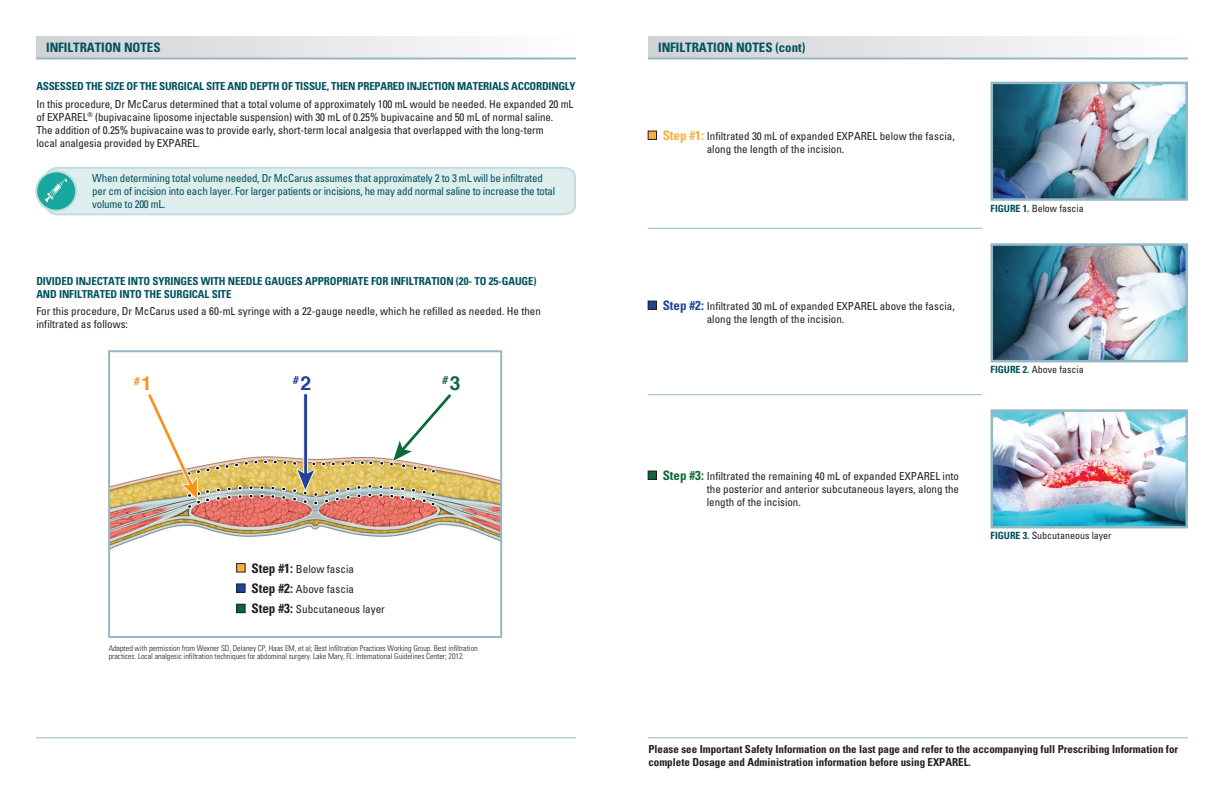
<style>
.page{position:relative;width:1224px;height:792px;background:#fff}
.page>*{position:absolute;margin:0;border:0;box-sizing:border-box;transform-origin:0 0}
.Body{font:700 condensed 13px "Univers";letter-spacing:-.005em;color:#005260}
.t1{font:condensed 11.1px "Univers";color:#231f20}
.t2{font:condensed 11px/13px "Univers";letter-spacing:-.005em;color:#231f20}
.t3{font:700 condensed 11px/13px "Univers";letter-spacing:-.01em;color:#005260}
.t4{font:condensed 11px/13px "Univers";letter-spacing:-.02em;color:#005260}
.t5{font:700 condensed 11px/13px "Univers";color:#231f20}
.t6{font:condensed 10px "Univers";color:#231f20}
.Bullets{font:300 condensed 8px/8px "Univers";letter-spacing:-.005em;color:#231f20}
.s1{font-weight:700;font-size:13.1px}
.s2{font-weight:700;font-size:13px;color:#fbaf42}
.s3{font-weight:700;font-size:13px;color:#1e4498}
.s4{font-weight:700;color:#004e59}
.s5{font-weight:700;font-size:13px;color:#0d6939}
</style>
<div class="page">
<div style="left:648px;top:131px;width:8px;height:8px;background:#fbaf42"></div>
<div style="left:648px;top:131px;width:9px;height:9px;border:1px solid #231f20"></div>
<div style="left:648px;top:301px;width:8px;height:8px;background:#1e4498"></div>
<div style="left:648px;top:301px;width:9px;height:9px;border:1px solid #231f20"></div>
<div style="left:648px;top:471px;width:8px;height:8px;background:#0d6939"></div>
<div style="left:648px;top:471px;width:9px;height:9px;border:1px solid #231f20"></div>
<div style="left:36px;top:36px;width:540px;height:22px;background:linear-gradient(to right,#d0d1d4,#fefefe)"></div>
<hr style="left:36px;top:57px;width:540px;height:3px;background:#92b8c3">
<div style="left:648px;top:36px;width:540px;height:22px;background:linear-gradient(to right,#d0d1d4,#fefefe)"></div>
<hr style="left:648px;top:57px;width:540px;height:3px;background:#92b8c3">
<svg style="left:36px;top:171px;width:40px;height:40px"></svg>
<div style="left:35px;top:170px;width:42px;height:42px;border:2px solid #c1dedc;border-radius:50%"></div>
<svg style="left:45px;top:166px;width:531px;height:50px;background:#d6eae8"></svg>
<hr style="left:36px;top:737px;width:540px;height:1px;background:#92b8c3">
<hr style="left:648px;top:737px;width:540px;height:1px;background:#92b8c3">
<hr style="left:648px;top:228px;width:334px;height:1px;background:#92b8c3">
<img style="left:994px;top:85px;width:191px;height:113px">
<div style="left:991px;top:82px;width:197px;height:119px;border:2px solid #92b8c3"></div>
<img style="left:994px;top:412px;width:191px;height:113px">
<div style="left:991px;top:409px;width:197px;height:119px;border:2px solid #92b8c3"></div>
<img style="left:994px;top:246px;width:191px;height:113px">
<div style="left:991px;top:243px;width:197px;height:119px;border:2px solid #92b8c3"></div>
<hr style="left:648px;top:394px;width:334px;height:1px;background:#92b8c3">
<img style="left:111px;top:470px;width:388px;height:79px">
<div style="left:108px;top:350px;width:394px;height:288px;border:2px solid #92b8c3"></div>
<div style="left:237px;top:564px;width:8px;height:8px;background:#fbaf42"></div>
<div style="left:236px;top:563px;width:10px;height:10px;border:1px solid #231f20"></div>
<div style="left:237px;top:584px;width:8px;height:8px;background:#1e4498"></div>
<div style="left:236px;top:583px;width:10px;height:10px;border:1px solid #231f20"></div>
<div style="left:237px;top:604px;width:8px;height:9px;background:#0d6939"></div>
<div style="left:236px;top:604px;width:10px;height:9px;border:1px solid #231f20"></div>
<svg style="left:134px;top:393px;width:326px;height:116px"></svg>
<p class="Body" style="left:46px;top:40px;width:116px">INFILTRATION NOTES</p>
<p class="Body" style="left:658px;top:40px;width:149px">INFILTRATION NOTES (cont)</p>
<p class="t3" style="left:36px;top:80px;width:541px">ASSESSED THE SIZE OF THE SURGICAL SITE AND DEPTH OF TISSUE, THEN PREPARED INJECTION MATERIALS ACCORDINGLY</p>
<p class="t2" style="left:36px;top:97px;width:539px">In this procedure, Dr McCarus determined that a total volume of approximately 100 mL would be needed. He expanded 20 mL of EXPAREL<sup>®</sup> (bupivacaine liposome injectable suspension) with 30 mL of 0.25% bupivacaine and 50 mL of normal saline.<br>The addition of 0.25% bupivacaine was to provide early, short-term local analgesia that overlapped with the long-term<br>local analgesia provided by EXPAREL.</p>
<p class="t4" style="left:92px;top:171px;width:464px">When determining total volume needed, Dr McCarus assumes that approximately 2 to 3 mL will be infiltrated per cm of incision into each layer. For larger patients or incisions, he may add normal saline to increase the total volume to 200 mL.</p>
<p class="t3" style="left:36px;top:274px;width:502px">DIVIDED INJECTATE INTO SYRINGES WITH NEEDLE GAUGES APPROPRIATE FOR INFILTRATION (20- TO 25-GAUGE)<br>AND INFILTRATED INTO THE SURGICAL SITE</p>
<p class="t2" style="left:36px;top:305px;width:506px">For this procedure, Dr McCarus used a 60-mL syringe with a 22-gauge needle, which he refilled as needed. He then infiltrated as follows:</p>
<p class="t1" style="left:251px;top:562px;width:104px"><span class="s1">Step #1:</span> Below fascia</p>
<p class="t1" style="left:251px;top:582px;width:104px"><span class="s1">Step #2:</span> Above fascia</p>
<p class="t1" style="left:251px;top:602px;width:135px"><span class="s1">Step #3:</span> Subcutaneous layer</p>
<p class="Bullets" style="left:109px;top:644px;width:371px">Adapted with permission from Wexner SD, Delaney CP, Haas EM, et al; Best Infiltration Practices Working Group. Best infiltration practices. Local analgesic infiltration techniques for abdominal surgery. Lake Mary, FL: International Guidelines Center; 2012.</p>
<p class="t2" style="left:707px;top:129px;width:250px;text-indent:-44px"><span class="s2">Step #1:</span> Infiltrated 30 mL of expanded EXPAREL below the fascia, along the length of the incision.</p>
<p class="t2" style="left:707px;top:299px;width:250px;text-indent:-44px"><span class="s3">Step #2:</span> Infiltrated 30 mL of expanded EXPAREL above the fascia, along the length of the incision.</p>
<p class="t6" style="left:991px;top:202px;width:95px"><span class="s4">FIGURE 1.</span> Below fascia</p>
<p class="t6" style="left:991px;top:363px;width:95px"><span class="s4">FIGURE 2.</span> Above fascia</p>
<p class="t2" style="left:707px;top:469px;width:254px;text-align:justify;text-indent:-44px"><span class="s5">Step #3:</span> Infiltrated the remaining 40 mL of expanded EXPAREL into the posterior and anterior subcutaneous layers, along the length of the incision.</p>
<p class="t6" style="left:991px;top:529px;width:123px"><span class="s4">FIGURE 3.</span> Subcutaneous layer</p>
<p class="t5" style="left:648px;top:743px;width:531px">Please see Important Safety Information on the last page and refer to the accompanying full Prescribing Information for complete Dosage and Administration information before using EXPAREL.</p>
</div>
